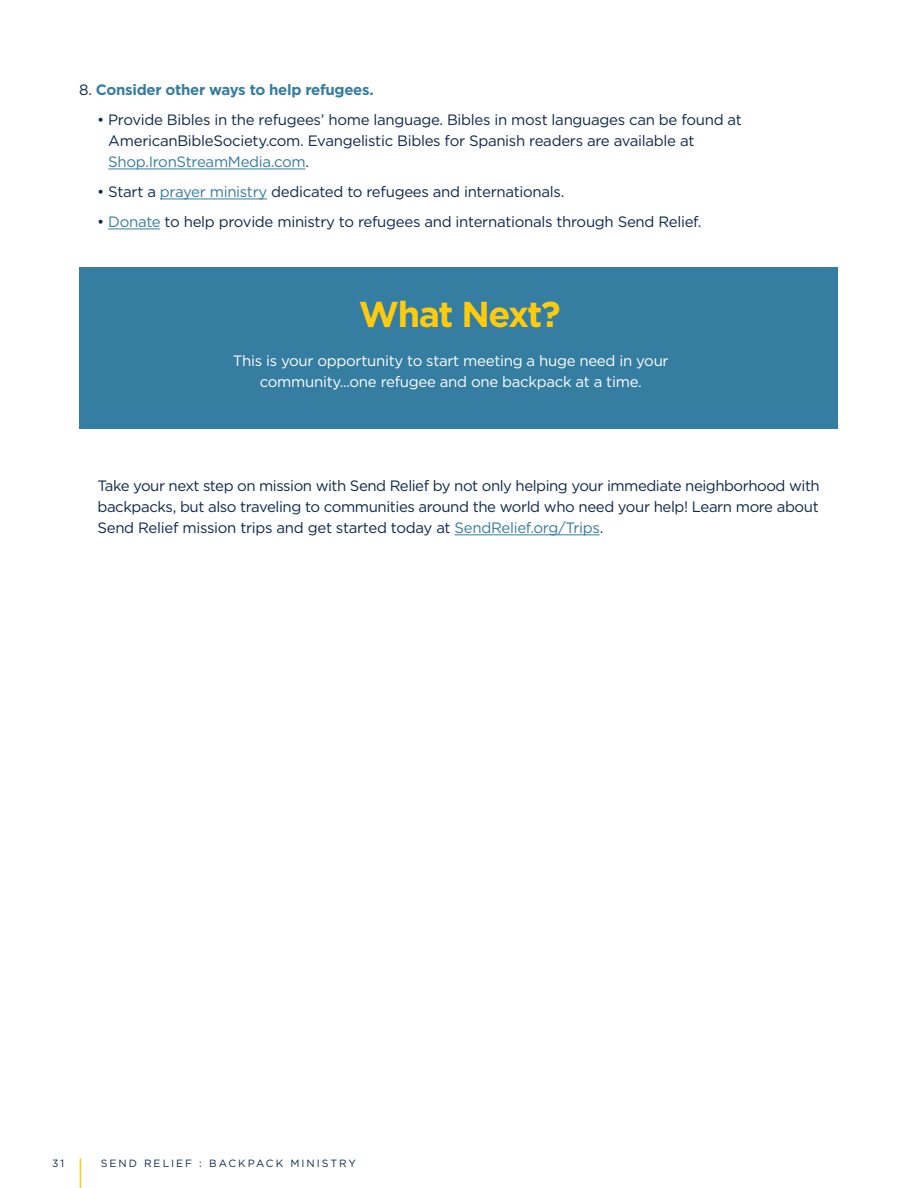
<style>
.page{position:relative;width:918px;height:1188px;background:#fff}
.page>*{position:absolute;margin:0;border:0;box-sizing:border-box;transform-origin:0 0}
.t1{font:700 36px "Gotham";letter-spacing:-.04em;color:#fecb0f}
.t2{font:15px/21px "Gotham";letter-spacing:-.02em;color:#0e284b}
.t3{font:15px/21px "Gotham";letter-spacing:-.02em;color:#fff;text-align:center}
.t4{font:700 15px "Gotham";letter-spacing:-.02em;color:#357da1}
.t5{font:10.5px "Gotham";letter-spacing:.19em;color:#0e284b}
.s1{font-weight:400;color:#0e284b}
.s2{color:#357da1}
</style>
<div class="page">
<hr style="left:108px;top:169px;width:197px;height:1px;background:#357da1">
<hr style="left:160px;top:199px;width:107px;height:1px;background:#357da1">
<hr style="left:108px;top:229px;width:52px;height:1px;background:#357da1">
<div style="left:80px;top:267px;width:758px;height:162px;background:#357da1"></div>
<hr style="left:455px;top:534px;width:145px;height:1px;background:#357da1">
<hr style="left:80px;top:1158px;width:1px;height:30px;background:#fecb0f">
<p class="t4" style="left:79px;top:81px;width:296px"><span class="s1">8.</span> Consider other ways to help refugees.</p>
<p class="t2" style="left:108px;top:109px;width:635px;text-indent:-11px">• Provide Bibles in the refugees’ home language. Bibles in most languages can be found at<br>AmericanBibleSociety.com. Evangelistic Bibles for Spanish readers are available at<br><span class="s2">Shop.IronStreamMedia.com</span>.</p>
<p class="t2" style="left:97px;top:181px;width:469px">• Start a <span class="s2">prayer ministry</span> dedicated to refugees and internationals.</p>
<p class="t2" style="left:97px;top:211px;width:606px">• <span class="s2">Donate</span> to help provide ministry to refugees and internationals through Send Relief.</p>
<h1 class="t1" style="left:359px;top:294px;width:203px">What Next?</h1>
<p class="t3" style="left:233px;top:350px;width:437px">This is your opportunity to start meeting a huge need in your community...one refugee and one backpack at a time.</p>
<p class="t2" style="left:98px;top:475px;width:724px;text-align:justify">Take your next step on mission with Send Relief by not only helping your immediate neighborhood with backpacks, but also traveling to communities around the world who need your help! Learn more about Send Relief mission trips and get started today at <span class="s2">SendRelief.org/Trips</span>.</p>
<p class="t5" style="left:52px;top:1156px;width:14px">31</p>
<p class="t5" style="left:101px;top:1156px;width:257px">SEND RELIEF : BACKPACK MINISTRY</p>
</div>
